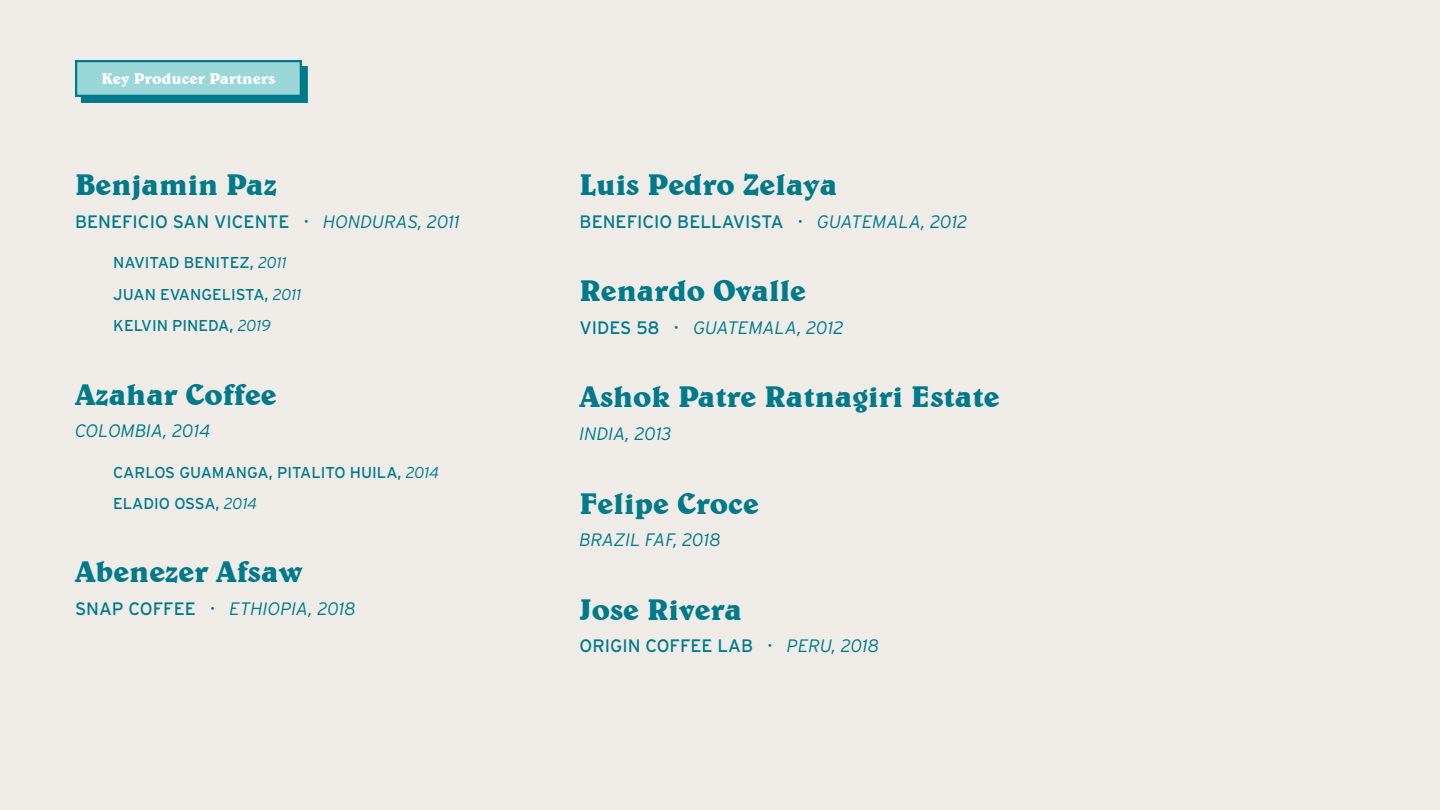
<style>
.page{position:relative;width:1440px;height:810px;background:#efece8}
.page>*{position:absolute;margin:0;border:0;box-sizing:border-box;transform-origin:0 0}
.t1{font:700 30px "Belwe BT";color:#007a8a}
.t2{font:18px "Interstate";color:#007a8a}
.t3{font:italic 300 18px "Interstate";color:#007a8a}
.t4{font:15.75px "Interstate";color:#007a8a}
.t5{font:700 15.75px "Belwe BT";color:#fff}
.s1{font-weight:300;font-style:italic}
.s2{font-weight:400;font-style:normal}
</style>
<div class="page">
<div style="left:81px;top:66px;width:227px;height:37px;background:#007a8a"></div>
<div style="left:75px;top:60px;width:227px;height:37px;background:#9ad7d9;border:2px solid #007a8a"></div>
<p class="t5" style="left:102px;top:69px;width:175px">Key Producer Partners</p>
<p class="t1" style="left:75px;top:166px;width:203px">Benjamin Paz</p>
<p class="t2" style="left:75px;top:212px;width:386px">BENEFICIO SAN VICENTE · <span class="s1">HONDURAS, 2011</span></p>
<p class="t4" style="left:113px;top:254px;width:175px">NAVITAD BENITEZ, <span class="s1">2011</span></p>
<p class="t4" style="left:113px;top:286px;width:190px">JUAN EVANGELISTA, <span class="s1">2011</span></p>
<p class="t4" style="left:113px;top:317px;width:159px">KELVIN PINEDA, <span class="s1">2019</span></p>
<p class="t1" style="left:75px;top:375px;width:203px">Azahar Coffee</p>
<p class="t3" style="left:75px;top:421px;width:137px">COLOMBIA, 2014</p>
<p class="t4" style="left:113px;top:463px;width:328px">CARLOS GUAMANGA, PITALITO HUILA, <span class="s1">2014</span></p>
<p class="t4" style="left:113px;top:495px;width:146px">ELADIO OSSA, <span class="s1">2014</span></p>
<p class="t1" style="left:75px;top:553px;width:229px">Abenezer Afsaw</p>
<p class="t3" style="left:75px;top:599px;width:282px"><span class="s2">SNAP COFFEE ·</span> ETHIOPIA, 2018</p>
<p class="t1" style="left:580px;top:166px;width:259px">Luis Pedro Zelaya</p>
<p class="t2" style="left:580px;top:212px;width:389px">BENEFICIO BELLAVISTA · <span class="s1">GUATEMALA, 2012</span></p>
<p class="t1" style="left:580px;top:272px;width:228px">Renardo Ovalle</p>
<p class="t3" style="left:580px;top:318px;width:266px"><span class="s2">VIDES 58 ·</span> GUATEMALA, 2012</p>
<p class="t1" style="left:580px;top:378px;width:422px">Ashok Patre Ratnagiri Estate</p>
<p class="t3" style="left:580px;top:424px;width:94px">INDIA, 2013</p>
<p class="t1" style="left:580px;top:484px;width:181px">Felipe Croce</p>
<p class="t3" style="left:580px;top:530px;width:143px">BRAZIL FAF, 2018</p>
<p class="t1" style="left:580px;top:590px;width:164px">Jose Rivera</p>
<p class="t2" style="left:580px;top:636px;width:301px">ORIGIN COFFEE LAB · <span class="s1">PERU, 2018</span></p>
</div>
